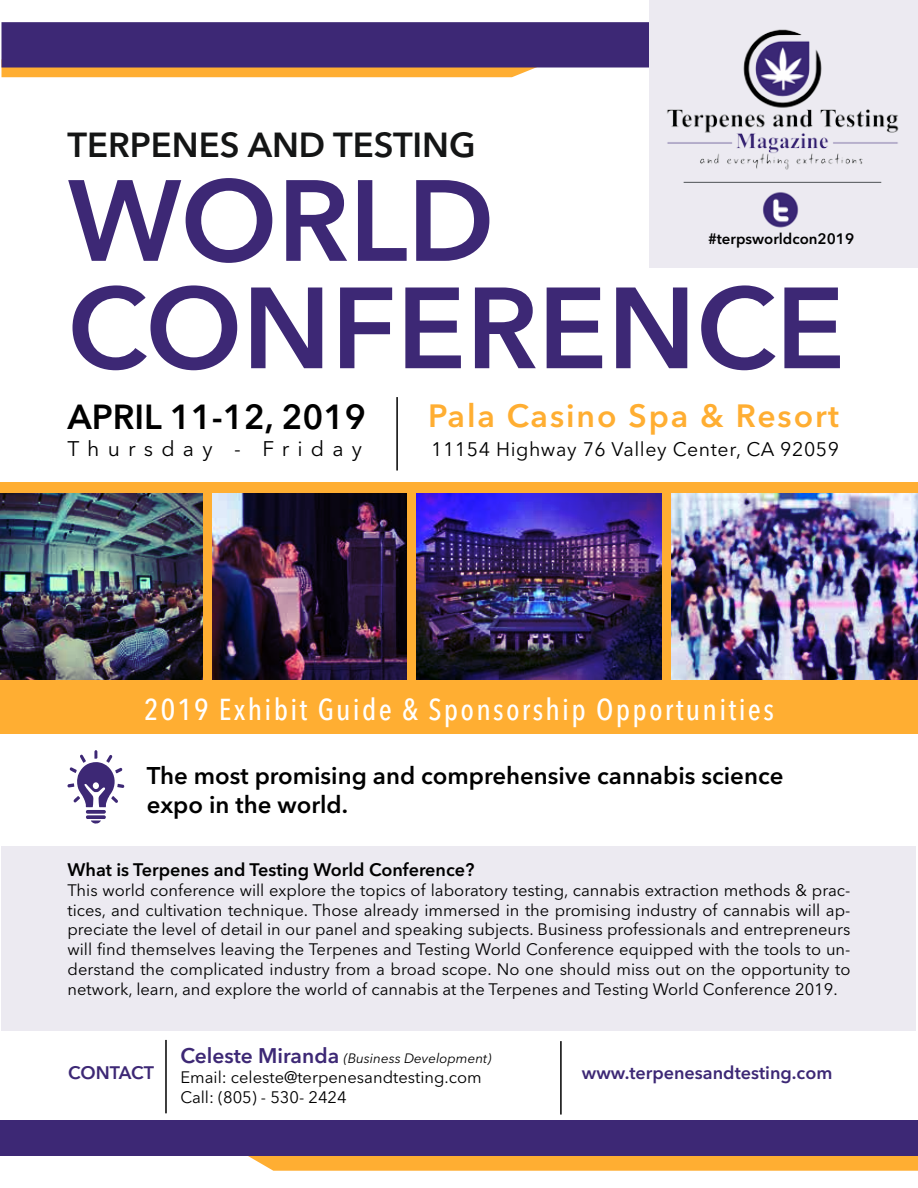
<style>
.page{position:relative;width:918px;height:1188px;background:#fff}
.page>*{position:absolute;margin:0;border:0;box-sizing:border-box;transform-origin:0 0}
.t1{font:600 114px/107.4px "Avenir Next LT Pro";color:#3d2875}
.t2{font:600 34.5px "Avenir Next LT Pro";color:#141515}
.t3{font:600 34.5px "Avenir Next LT Pro";color:#000}
.t4{font:600 31.95px "Avenir Next LT Pro";letter-spacing:.06em;color:#ffae32}
.t5{font:500 condensed 30px "Avenir Next LT Pro";letter-spacing:.075em;color:#fff}
.t6{font:600 24px/28.8px "Avenir Next LT Pro";color:#000}
.t7{font:21px "Avenir Next LT Pro";letter-spacing:.39em;color:#000}
.t8{font:19.5px "Avenir Next LT Pro";letter-spacing:.03em;color:#000}
.t9{font:600 18px "Avenir Next LT Pro";color:#000}
.t10{font:600 18px "Avenir Next LT Pro";color:#3d2875}
.t11{font:16.5px/19.8px "Avenir Next LT Pro";color:#000;text-align:justify}
.t12{font:600 15px "Avenir Next LT Pro";color:#000}
.t13{font:italic 13.5px "Avenir Next LT Pro";color:#000}
.s1{font-weight:600;font-style:normal;font-size:21px;color:#3d2875}
</style>
<div class="page">
<div style="left:2px;top:68px;width:533px;height:9px;background:#ffae32"></div>
<div style="left:3px;top:24px;width:912px;height:42px;background:#3d2875"></div>
<div style="left:2px;top:22px;width:914px;height:46px;border:3px solid #3d2875"></div>
<div style="left:2px;top:846px;width:914px;height:184px;background:#eceaf1"></div>
<div style="left:0;top:483px;width:918px;height:251px;background:#ffae32"></div>
<div style="left:650px;top:0;width:268px;height:268px;background:#eceaf1"></div>
<hr style="left:684px;top:182px;width:197px;height:1px;background:#4e5155">
<img style="left:667px;top:29px;width:232px;height:141px">
<img style="left:763px;top:192px;width:36px;height:36px">
<img style="left:212px;top:494px;width:195px;height:186px">
<img style="left:0;top:494px;width:202px;height:186px">
<img style="left:672px;top:494px;width:246px;height:186px">
<img style="left:417px;top:494px;width:245px;height:186px">
<hr style="left:396px;top:397px;width:2px;height:74px;background:#000">
<svg style="left:67px;top:750px;width:57px;height:74px"></svg>
<hr style="left:165px;top:1040px;width:2px;height:73px;background:#000">
<hr style="left:560px;top:1041px;width:2px;height:74px;background:#000">
<svg style="left:248px;top:1156px;width:670px;height:15px"></svg>
<div style="left:0;top:1120px;width:918px;height:36px;background:#3d2875"></div>
<h2 class="t2" style="left:68px;top:124px;width:410px">TERPENES AND TESTING</h2>
<h1 class="t1" style="left:68px;top:166px;width:779px">WORLD<br>CONFERENCE</h1>
<p class="t12" style="left:708px;top:230px;width:148px">#terpsworldcon2019</p>
<h2 class="t3" style="left:68px;top:396px;width:300px">APRIL 11-12, 2019</h2>
<p class="t7" style="left:68px;top:436px;width:296px">Thursday - Friday</p>
<h3 class="t4" style="left:428px;top:397px;width:413px">Pala Casino Spa &amp; Resort</h3>
<p class="t8" style="left:431px;top:437px;width:410px">11154 Highway 76 Valley Center, CA 92059</p>
<h3 class="t5" style="left:144px;top:691px;width:631px">2019 Exhibit Guide &amp; Sponsorship Opportunities</h3>
<h3 class="t6" style="left:147px;top:761px;width:638px">The most promising and comprehensive cannabis science expo in the world.</h3>
<p class="t9" style="left:68px;top:859px;width:409px">What is Terpenes and Testing World Conference?</p>
<p class="t11" style="left:68px;top:880px;width:785px">This world conference will explore the topics of laboratory testing, cannabis extraction methods &amp; prac&shy;tices, and cultivation technique. Those already immersed in the promising industry of cannabis will ap&shy;preciate the level of detail in our panel and speaking subjects. Business professionals and entrepreneurs will find themselves leaving the Terpenes and Testing World Conference equipped with the tools to un&shy;derstand the complicated industry from a broad scope. No one should miss out on the opportunity to network, learn, and explore the world of cannabis at the Terpenes and Testing World Conference 2019.</p>
<p class="t13" style="left:180px;top:1051px;width:312px"><span class="s1">Celeste Miranda</span> (Business Development)</p>
<p class="t11" style="left:180px;top:1068px;width:303px">Email: celeste@terpenesandtesting.com<br>Call: (805) - 530- 2424</p>
<p class="t10" style="left:68px;top:1062px;width:87px">CONTACT</p>
<p class="t10" style="left:582px;top:1062px;width:252px">www.terpenesandtesting.com</p>
</div>
